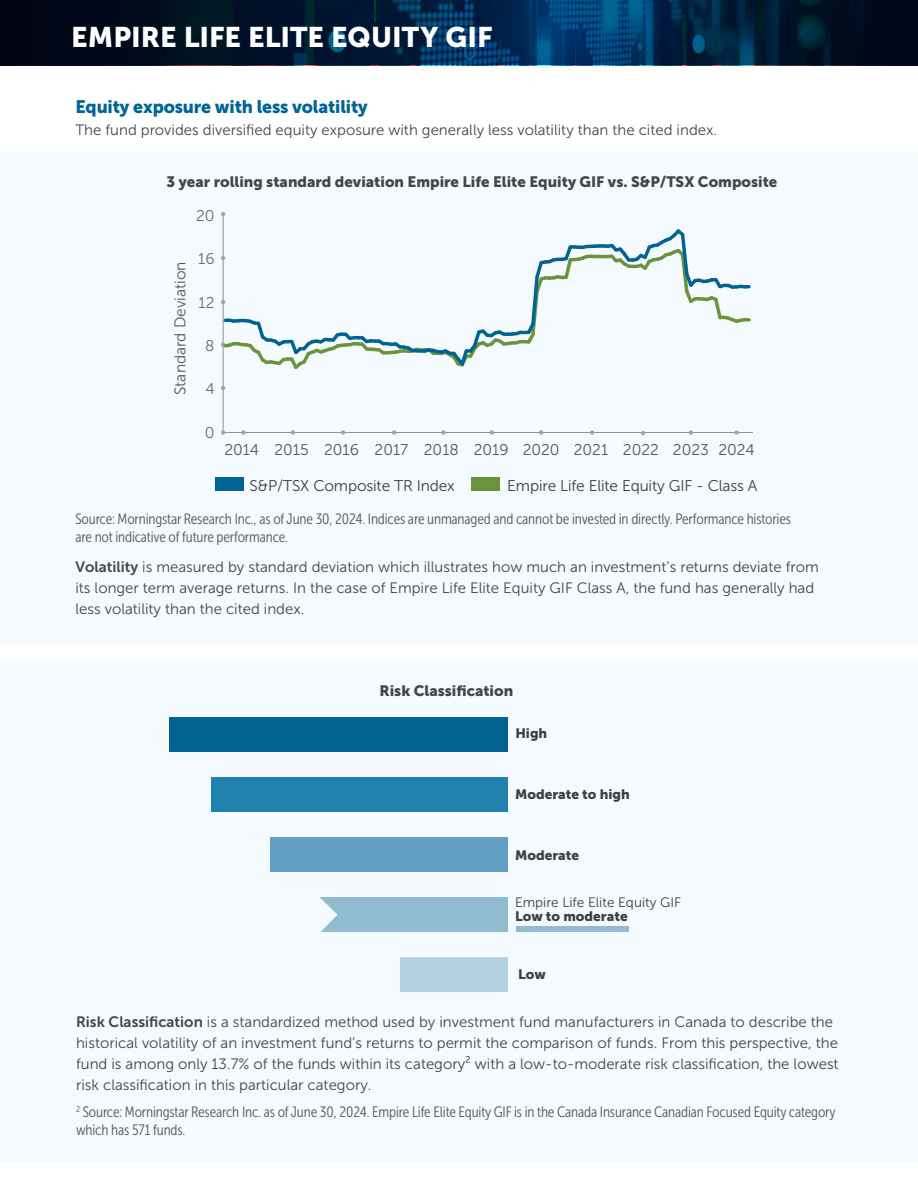
<style>
.page{position:relative;width:918px;height:1188px;background:#fff}
.page>*{position:absolute;margin:0;border:0;box-sizing:border-box;transform-origin:0 0}
.t1{font:28.2px "Museo Sans 900";color:#fff}
.EL_Heading_2_12pt{font:18px "Museo Sans 900";letter-spacing:-.01em;color:#006594}
.t2{font:15.45px "Museo Sans 300";color:#58595b}
.t3{font:15.45px "Museo Sans 300";letter-spacing:-.01em;color:#414042}
.t4{font:15.45px "Museo Sans 300";color:#6d6e71}
.New_Brand_-_Body_Text_-_10_14pt{font:15px/21px "Museo Sans 300";color:#3f474c}
.EL_Footnote_Legal{font:15px/18px "Museo Sans Cond 300";letter-spacing:-.01em;color:#525b61}
.Heading_3{font:15px "Museo Sans 900";color:#3f474c}
.EL_Body_Text_-_10_pt{font:15px "Museo Sans 300";color:#3f474c}
.t5{font:13.65px "Museo Sans 900";color:#414042}
.t6{font:13.65px "Museo Sans 300";color:#414042}
.s1{font-family:"Museo Sans 700"}
</style>
<div class="page">
<div style="left:0;top:153px;width:918px;height:491px;background:#f4fafd"></div>
<div style="left:0;top:664px;width:918px;height:498px;background:#f4fafd"></div>
<svg style="left:0;top:0;width:918px;height:65px;background:#001d39"></svg>
<hr style="left:223px;top:432px;width:530px;height:1px;background:#939598">
<hr style="left:223px;top:214px;width:1px;height:218px;background:#939598">
<div style="left:472px;top:478px;width:28px;height:13px;background:#70963d"></div>
<div style="left:215px;top:478px;width:28px;height:13px;background:#006594"></div>
<svg style="left:221px;top:212px;width:4px;height:4px"></svg>
<svg style="left:221px;top:386px;width:4px;height:4px"></svg>
<svg style="left:221px;top:430px;width:4px;height:5px"></svg>
<svg style="left:241px;top:430px;width:5px;height:5px"></svg>
<svg style="left:291px;top:430px;width:4px;height:5px"></svg>
<svg style="left:341px;top:430px;width:4px;height:5px"></svg>
<svg style="left:392px;top:430px;width:4px;height:5px"></svg>
<svg style="left:441px;top:430px;width:5px;height:5px"></svg>
<svg style="left:490px;top:430px;width:4px;height:5px"></svg>
<svg style="left:539px;top:430px;width:4px;height:5px"></svg>
<svg style="left:590px;top:430px;width:4px;height:5px"></svg>
<svg style="left:641px;top:431px;width:4px;height:4px"></svg>
<svg style="left:689px;top:430px;width:4px;height:5px"></svg>
<svg style="left:734px;top:430px;width:5px;height:5px"></svg>
<svg style="left:221px;top:226px;width:528px;height:146px"></svg>
<div style="left:270px;top:837px;width:237px;height:35px;background:#68a2c5"></div>
<div style="left:169px;top:717px;width:338px;height:34px;background:#006594"></div>
<div style="left:319px;top:897px;width:188px;height:35px;background:#90bbd1"></div>
<div style="left:400px;top:957px;width:107px;height:35px;background:#b5cfe3"></div>
<div style="left:517px;top:926px;width:112px;height:6px;background:#90bbd1"></div>
<div style="left:211px;top:777px;width:296px;height:35px;background:#2286b1"></div>
<svg style="left:317px;top:894px;width:20px;height:41px"></svg>
<h1 class="t1" style="left:71px;top:21px;width:423px">EMPIRE LIFE ELITE EQUITY GIF</h1>
<h2 class="EL_Heading_2_12pt" style="left:75px;top:96px;width:294px">Equity exposure with less volatility</h2>
<p class="EL_Body_Text_-_10_pt" style="left:75px;top:122px;width:643px">The fund provides diversified equity exposure with generally less volatility than the cited index.</p>
<h3 class="Heading_3" style="left:167px;top:173px;width:612px">3 year rolling standard deviation Empire Life Elite Equity GIF vs. S&amp;P/TSX Composite</h3>
<p class="t4" style="left:196px;top:207px;width:20px">20</p>
<p class="t2" style="left:172px;top:395px;width:135px;rotate:-90deg">Standard Deviation</p>
<p class="t4" style="left:198px;top:251px;width:18px">16</p>
<p class="t4" style="left:199px;top:294px;width:17px">12</p>
<p class="t4" style="left:205px;top:337px;width:11px">8</p>
<p class="t4" style="left:205px;top:381px;width:11px">4</p>
<p class="t4" style="left:205px;top:424px;width:11px">0</p>
<p class="t2" style="left:224px;top:441px;width:532px">2014 2015 2016 2017 2018 2019 2020 2021 2022 2023 2024</p>
<p class="t3" style="left:250px;top:477px;width:207px">S&amp;P/TSX Composite TR Index</p>
<p class="t3" style="left:507px;top:477px;width:252px">Empire Life Elite Equity GIF - Class A</p>
<p class="EL_Footnote_Legal" style="left:75px;top:510px;width:717px">Source: Morningstar Research Inc., as of June 30, 2024. Indices are unmanaged and cannot be invested in directly. Performance histories are not indicative of future performance.</p>
<p class="New_Brand_-_Body_Text_-_10_14pt" style="left:75px;top:556px;width:745px"><span class="s1">Volatility</span> is measured by standard deviation which illustrates how much an investment’s returns deviate from its longer term average returns. In the case of Empire Life Elite Equity GIF Class A, the fund has generally had less volatility than the cited index.</p>
<h3 class="Heading_3" style="left:380px;top:682px;width:135px">Risk Classification</h3>
<p class="t5" style="left:515px;top:726px;width:33px">High</p>
<p class="t5" style="left:515px;top:787px;width:116px">Moderate to high</p>
<p class="t5" style="left:515px;top:847px;width:66px">Moderate</p>
<p class="t6" style="left:515px;top:895px;width:168px">Empire Life Elite Equity GIF</p>
<p class="t5" style="left:515px;top:909px;width:114px">Low to moderate</p>
<p class="t5" style="left:518px;top:966px;width:29px">Low</p>
<p class="New_Brand_-_Body_Text_-_10_14pt" style="left:76px;top:1011px;width:764px"><span class="s1">Risk Classification</span> is a standardized method used by investment fund manufacturers in Canada to describe the historical volatility of an investment fund’s returns to permit the comparison of funds. From this perspective, the fund is among only 13.7% of the funds within its category² with a low-to-moderate risk classification, the lowest risk classification in this particular category.</p>
<p class="EL_Footnote_Legal" style="left:76px;top:1103px;width:761px"><sup>2</sup> Source: Morningstar Research Inc. as of June 30, 2024. Empire Life Elite Equity GIF is in the Canada Insurance Canadian Focused Equity category which has 571 funds.</p>
</div>
